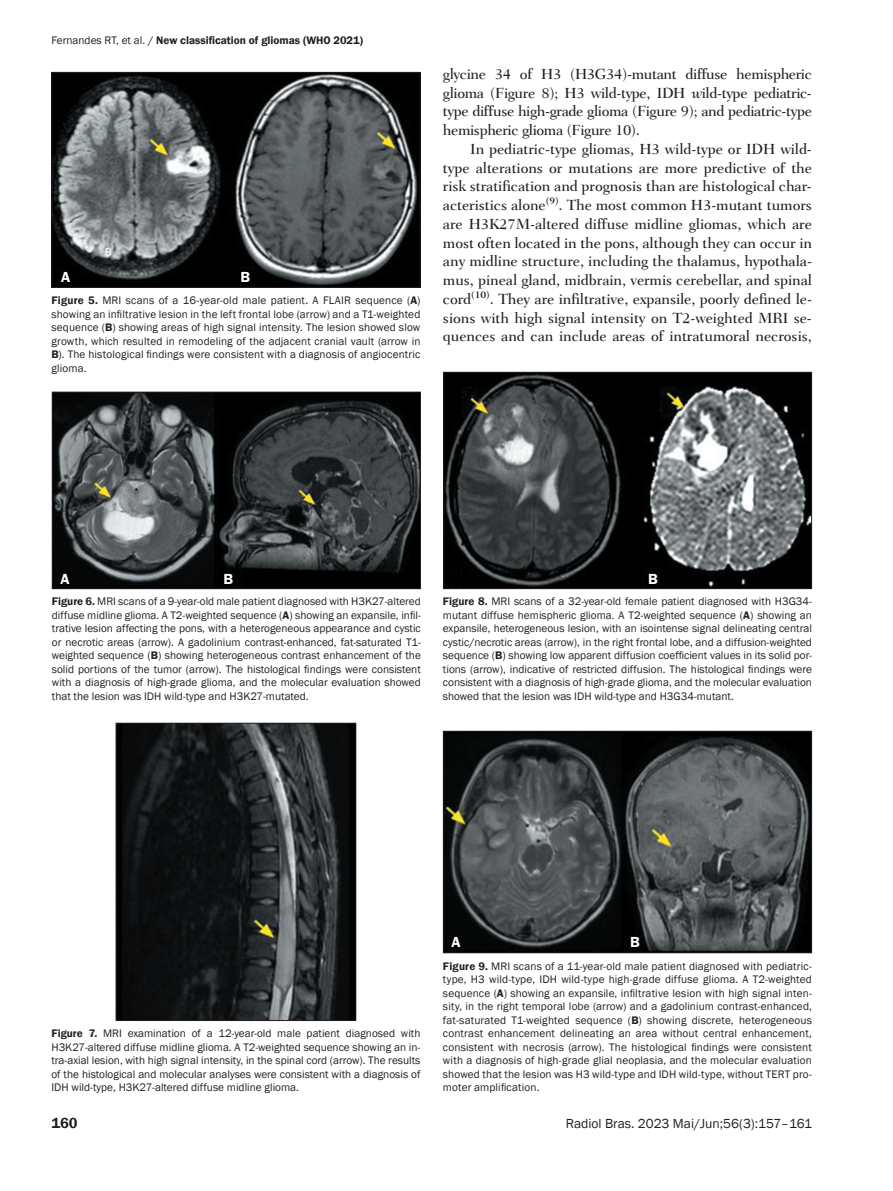
<style>
.page{position:relative;width:893px;height:1191px;background:#fff}
.page>*{position:absolute;margin:0;border:0;box-sizing:border-box;transform-origin:0 0}
.t1{font:500 15px/18.8px "Fairfield LT";letter-spacing:-.015em;color:#231f20;text-align:justify}
.t2{font:600 15px "Franklin Gothic";color:#fff}
.t3{font:600 15px "Franklin Gothic";color:#231f20}
.t4{font:13.5px "Franklin Gothic";color:#231f20}
.t5{font:11.25px/13.5px "Franklin Gothic";color:#231f20;text-align:justify}
.t6{font:600 11.25px "Franklin Gothic";color:#231f20}
.s1{font-weight:400}
.s2{font-weight:500}
.s3{font-weight:600}
.s4{font-style:italic}
</style>
<div class="page">
<img style="left:54px;top:394px;width:365px;height:193px">
<div style="left:52px;top:392px;width:369px;height:197px;border:1px solid #231f20"></div>
<img style="left:445px;top:374px;width:365px;height:213px">
<div style="left:443px;top:372px;width:369px;height:217px;border:1px solid #231f20"></div>
<img style="left:445px;top:733px;width:365px;height:218px">
<div style="left:443px;top:731px;width:369px;height:222px;border:1px solid #231f20"></div>
<img style="left:53px;top:74px;width:365px;height:212px">
<div style="left:51px;top:72px;width:369px;height:216px;border:1px solid #231f20"></div>
<img style="left:118px;top:725px;width:236px;height:294px">
<div style="left:116px;top:723px;width:240px;height:298px;border:1px solid #231f20"></div>
<p class="t6" style="left:51px;top:33px;width:313px"><span class="s1">Fernandes RT, et al.</span> <span class="s2">/</span> New classification of gliomas (WHO 2021)</p>
<h1 class="t2" style="left:61px;top:268px;width:11px">A</h1>
<h1 class="t2" style="left:241px;top:268px;width:11px">B</h1>
<p class="t5" style="left:51px;top:294px;width:370px"><span class="s3">Figure 5.</span> MRI scans of a 16-year-old male patient. A FLAIR sequence (<span class="s3">A</span>) showing an infiltrative lesion in the left frontal lobe (arrow) and a T1-weighted sequence (<span class="s3">B</span>) showing areas of high signal intensity. The lesion showed slow growth, which resulted in remodeling of the adjacent cranial vault (arrow in <span class="s3">B</span>). The histological findings were consistent with a diagnosis of angiocentric glioma.</p>
<h1 class="t1" style="left:443px;top:64px;width:370px">glycine 34 of H3 (H3G34)-mutant diffuse hemispheric glioma (Figure 8); H3 wild-type, IDH <span class="s4">w</span>ild-type pediatric&shy;type diffuse high-grade glioma (Figure 9); and pediatric-type hemispheric glioma (Figure 10).</h1>
<p class="t1" style="left:443px;top:139px;width:371px;text-indent:27px">In pediatric-type gliomas, H3 wild-type or IDH wild&shy;type alterations or mutations are more predictive of the risk stratification and prognosis than are histological char&shy;acteristics alone<sup>(9)</sup>. The most common H3-mutant tumors are H3K27M-altered diffuse midline gliomas, which are most often located in the pons, although they can occur in any midline structure, including the thalamus, hypothala&shy;mus, pineal gland, midbrain, vermis cerebellar, and spinal cord<sup>(10)</sup>. They are infiltrative, expansile, poorly defined le&shy;sions with high signal intensity on T2-weighted MRI se&shy;quences and can include areas of intratumoral necrosis,</p>
<h1 class="t2" style="left:60px;top:569px;width:11px">A</h1>
<h1 class="t2" style="left:223px;top:569px;width:11px">B</h1>
<p class="t5" style="left:52px;top:595px;width:370px"><span class="s3">Figure 6.</span> MRI scans of a 9-year-old male patient diagnosed with H3K27-altered diffuse midline glioma. A T2-weighted sequence (<span class="s3">A</span>) showing an expansile, infil&shy;trative lesion affecting the pons, with a heterogeneous appearance and cystic or necrotic areas (arrow). A gadolinium contrast-enhanced, fat-saturated T1- weighted sequence (<span class="s3">B</span>) showing heterogeneous contrast enhancement of the solid portions of the tumor (arrow). The histological findings were consistent with a diagnosis of high-grade glioma, and the molecular evaluation showed that the lesion was IDH wild-type and H3K27-mutated.</p>
<h1 class="t2" style="left:648px;top:569px;width:11px">B</h1>
<p class="t5" style="left:443px;top:595px;width:370px"><span class="s3">Figure 8.</span> MRI scans of a 32-year-old female patient diagnosed with H3G34- mutant diffuse hemispheric glioma. A T2-weighted sequence (<span class="s3">A</span>) showing an expansile, heterogeneous lesion, with an isointense signal delineating central cystic/necrotic areas (arrow), in the right frontal lobe, and a diffusion-weighted sequence (<span class="s3">B</span>) showing low apparent diffusion coefficient values in its solid por&shy;tions (arrow), indicative of restricted diffusion. The histological findings were consistent with a diagnosis of high-grade glioma, and the molecular evaluation showed that the lesion was IDH wild-type and H3G34-mutant.</p>
<p class="t5" style="left:51px;top:1027px;width:370px"><span class="s3">Figure 7.</span> MRI examination of a 12-year-old male patient diagnosed with H3K27-altered diffuse midline glioma. A T2-weighted sequence showing an in&shy;tra-axial lesion, with high signal intensity, in the spinal cord (arrow). The results of the histological and molecular analyses were consistent with a diagnosis of IDH wild-type, H3K27-altered diffuse midline glioma.</p>
<h1 class="t2" style="left:451px;top:932px;width:11px">A</h1>
<h1 class="t2" style="left:630px;top:932px;width:11px">B</h1>
<p class="t5" style="left:443px;top:959px;width:370px"><span class="s3">Figure 9.</span> MRI scans of a 11-year-old male patient diagnosed with pediatric&shy;type, H3 wild-type, IDH wild-type high-grade diffuse glioma. A T2-weighted sequence (<span class="s3">A</span>) showing an expansile, infiltrative lesion with high signal inten&shy;sity, in the right temporal lobe (arrow) and a gadolinium contrast-enhanced, fat-saturated T1-weighted sequence (<span class="s3">B</span>) showing discrete, heterogeneous contrast enhancement delineating an area without central enhancement, consistent with necrosis (arrow). The histological findings were consistent with a diagnosis of high-grade glial neoplasia, and the molecular evaluation showed that the lesion was H3 wild-type and IDH wild-type, without TERT pro&shy;moter amplification.</p>
<h1 class="t3" style="left:51px;top:1113px;width:28px">160</h1>
<p class="t4" style="left:566px;top:1114px;width:248px">Radiol Bras. 2023 Mai/Jun;56(3):157–161</p>
</div>
